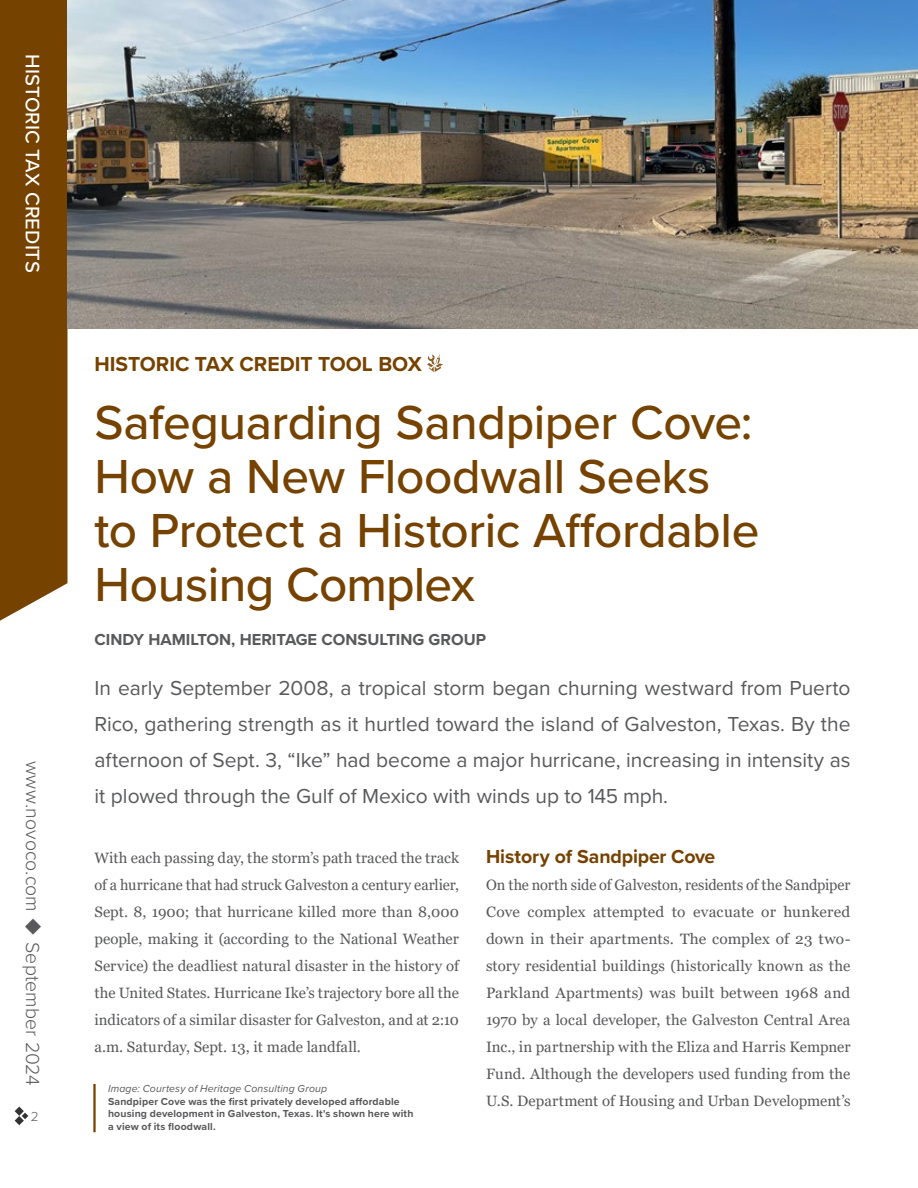
<style>
.page{position:relative;width:918px;height:1188px;background:#fff}
.page>*{position:absolute;margin:0;border:0;box-sizing:border-box;transform-origin:0 0}
.t1{font:500 49.5px/54px "Proxima Nova";letter-spacing:-.01em;color:#754200}
.t2{font:21px/36px "Proxima Nova";color:#58595b;text-align:justify}
.t3{font:700 21px "Proxima Nova";color:#754200}
.t4{font:500 20.25px "Proxima Nova";letter-spacing:.005em;color:#fff}
.t5{font:300 19.5px "Proxima Nova";letter-spacing:.005em;color:#58595b}
.t6{font:700 19.5px "Proxima Nova";letter-spacing:-.005em;color:#754200}
.t7{font:700 16.5px "Proxima Nova";color:#58595b}
.t8{font:15px/27px "Georgia";letter-spacing:-.005em;color:#58595b;text-align:justify}
.t9{font:300 13.5px "Proxima Nova";color:#58595b}
.t10{font:700 10.5px/12.6px "Proxima Nova";letter-spacing:.015em;color:#58595b}
.t11{font:italic 10.5px "Proxima Nova";letter-spacing:.015em;color:#58595b}
</style>
<div class="page">
<svg style="left:15px;top:1107px;width:13px;height:18px"></svg>
<div style="left:0;top:0;width:68px;height:621px;background:#754200"></div>
<svg style="left:427px;top:355px;width:16px;height:17px"></svg>
<img style="left:68px;top:0;width:850px;height:328px">
<hr style="left:93px;top:1084px;width:3px;height:48px;background:#754200">
<h3 class="t4" style="left:48px;top:54px;width:220px;rotate:90deg">HISTORIC TAX CREDITS</h3>
<h3 class="t5" style="left:47px;top:761px;width:326px;rotate:90deg">www.novoco.com ◆ September 2024</h3>
<p class="t9" style="left:31px;top:1107px;width:9px">2</p>
<h2 class="t3" style="left:94px;top:348px;width:329px">HISTORIC TAX CREDIT TOOL BOX</h2>
<h1 class="t1" style="left:94px;top:393px;width:666px">Safeguarding Sandpiper Cove:<br>How a New Floodwall Seeks to Protect a Historic Affordable<br>Housing Complex</h1>
<p class="t7" style="left:94px;top:627px;width:393px">CINDY HAMILTON, HERITAGE CONSULTING GROUP</p>
<p class="t2" style="left:94px;top:669px;width:758px">In early September 2008, a tropical storm began churning westward from Puerto Rico, gathering strength as it hurtled toward the island of Galveston, Texas. By the afternoon of Sept. 3, “Ike” had become a major hurricane, increasing in intensity as it plowed through the Gulf of Mexico with winds up to 145 mph.</p>
<p class="t8" style="left:94px;top:845px;width:366px">With each passing day, the storm’s path traced the track of a hurricane that had struck Galveston a century earlier, Sept. 8, 1900; that hurricane killed more than 8,000 people, making it (according to the National Weather Service) the deadliest natural disaster in the history of the United States. Hurricane Ike’s trajectory bore all the indicators of a similar disaster for Galveston, and at 2:10 a.m. Saturday, Sept. 13, it made landfall.</p>
<h3 class="t6" style="left:486px;top:842px;width:231px">History of Sandpiper Cove</h3>
<p class="t8" style="left:486px;top:872px;width:366px">On the north side of Galveston, residents of the Sandpiper Cove complex attempted to evacuate or hunkered down in their apartments. The complex of 23 two&shy;story residential buildings (historically known as the Parkland Apartments) was built between 1968 and 1970 by a local developer, the Galveston Central Area Inc., in partnership with the Eliza and Harris Kempner Fund. Although the developers used funding from the U.S. Department of Housing and Urban Development’s</p>
<p class="t11" style="left:108px;top:1081px;width:221px">Image: Courtesy of Heritage Consulting Group</p>
<p class="t10" style="left:108px;top:1095px;width:307px">Sandpiper Cove was the first privately developed affordable housing development in Galveston, Texas. It's shown here with a view of its floodwall.</p>
</div>
